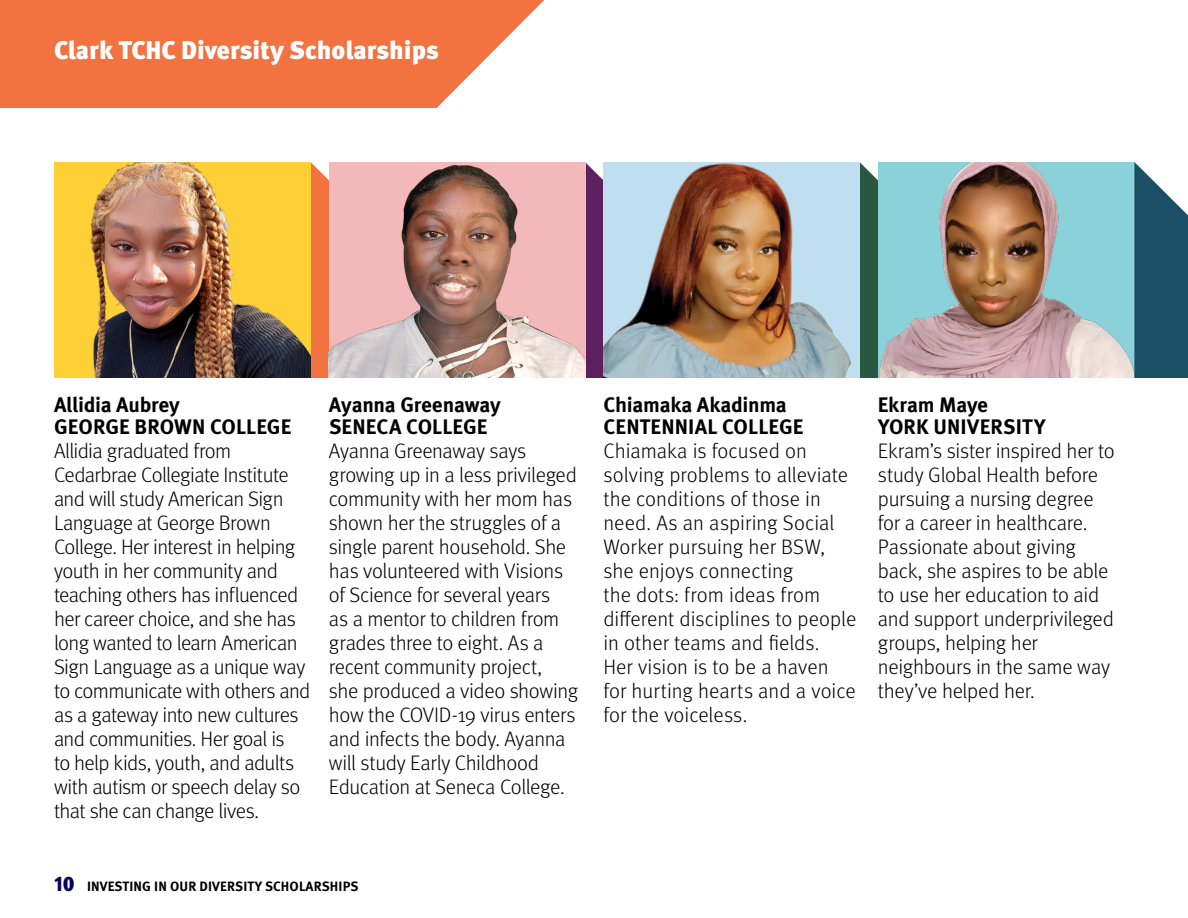
<style>
.page{position:relative;width:1188px;height:918px;background:#fff}
.page>*{position:absolute;margin:0;border:0;box-sizing:border-box;transform-origin:0 0}
.BC_1{font:900 25.5px "Meta Pro";color:#fff}
.BC_3{font:300 21px/24px "Meta Pro";letter-spacing:-.02em;color:#000}
.BC_2{font:300 21px/24px "Meta Pro";letter-spacing:-.005em;color:#000}
.BC_2-2{font:700 21px/22.5px "Meta Pro";color:#000}
.t1{font:700 13.5px "Meta Pro";letter-spacing:.01em;color:#000}
.s1{font-weight:900;font-size:21px;color:#080559}
</style>
<div class="page">
<svg style="left:0;top:0;width:544px;height:108px;background:#f38052"></svg>
<svg style="left:585px;top:162px;width:18px;height:216px;background:#6b3269"></svg>
<div style="left:311px;top:162px;width:18px;height:216px;background:#f27340"></div>
<div style="left:860px;top:162px;width:18px;height:216px;background:#295740"></div>
<img style="left:329px;top:162px;width:256px;height:216px">
<img style="left:603px;top:162px;width:257px;height:216px">
<img style="left:878px;top:162px;width:256px;height:216px">
<div style="left:54px;top:162px;width:256px;height:216px;background:#ffcf36"></div>
<img style="left:90px;top:162px;width:220px;height:216px">
<svg style="left:1134px;top:162px;width:54px;height:216px;background:#37667a"></svg>
<p class="BC_1" style="left:54px;top:30px;width:387px">Clark TCHC Diversity Scholarships</p>
<p class="BC_2-2" style="left:54px;top:392px;width:239px">Allidia Aubrey<br>GEORGE BROWN COLLEGE</p>
<p class="BC_3" style="left:54px;top:438px;width:258px">Allidia graduated from<br>Cedarbrae Collegiate Institute and will study American Sign<br>Language at George Brown<br>College. Her interest in helping youth in her community and teaching others has influenced her career choice, and she has long wanted to learn American<br>Sign Language as a unique way to communicate with others and as a gateway into new cultures and communities. Her goal is<br>to help kids, youth, and adults with autism or speech delay so that she can change lives.</p>
<p class="BC_2-2" style="left:329px;top:392px;width:174px">Ayanna Greenaway<br>SENECA COLLEGE</p>
<p class="BC_2" style="left:329px;top:438px;width:251px">Ayanna Greenaway says growing up in a less privileged community with her mom has shown her the struggles of a single parent household. She has volunteered with Visions of Science for several years<br>as a mentor to children from grades three to eight. As a recent community project,<br>she produced a video showing how the COVID-19 virus enters and infects the body. Ayanna will study Early Childhood<br>Education at Seneca College.</p>
<p class="t1" style="left:54px;top:876px;width:306px"><span class="s1">10</span> INVESTING IN OUR DIVERSITY SCHOLARSHIPS</p>
<p class="BC_2-2" style="left:603px;top:392px;width:202px">Chiamaka Akadinma<br>CENTENNIAL COLLEGE</p>
<p class="BC_2" style="left:603px;top:438px;width:254px">Chiamaka is focused on solving problems to alleviate the conditions of those in need. As an aspiring Social<br>Worker pursuing her BSW, she enjoys connecting<br>the dots: from ideas from different disciplines to people in other teams and fields.<br>Her vision is to be a haven for hurting hearts and a voice for the voiceless.</p>
<p class="BC_2-2" style="left:878px;top:392px;width:169px">Ekram Maye<br>YORK UNIVERSITY</p>
<p class="BC_3" style="left:878px;top:438px;width:238px">Ekram’s sister inspired her to study Global Health before pursuing a nursing degree for a career in healthcare.<br>Passionate about giving back, she aspires to be able to use her education to aid and support underprivileged groups, helping her neighbours in the same way they’ve helped her.</p>
</div>
